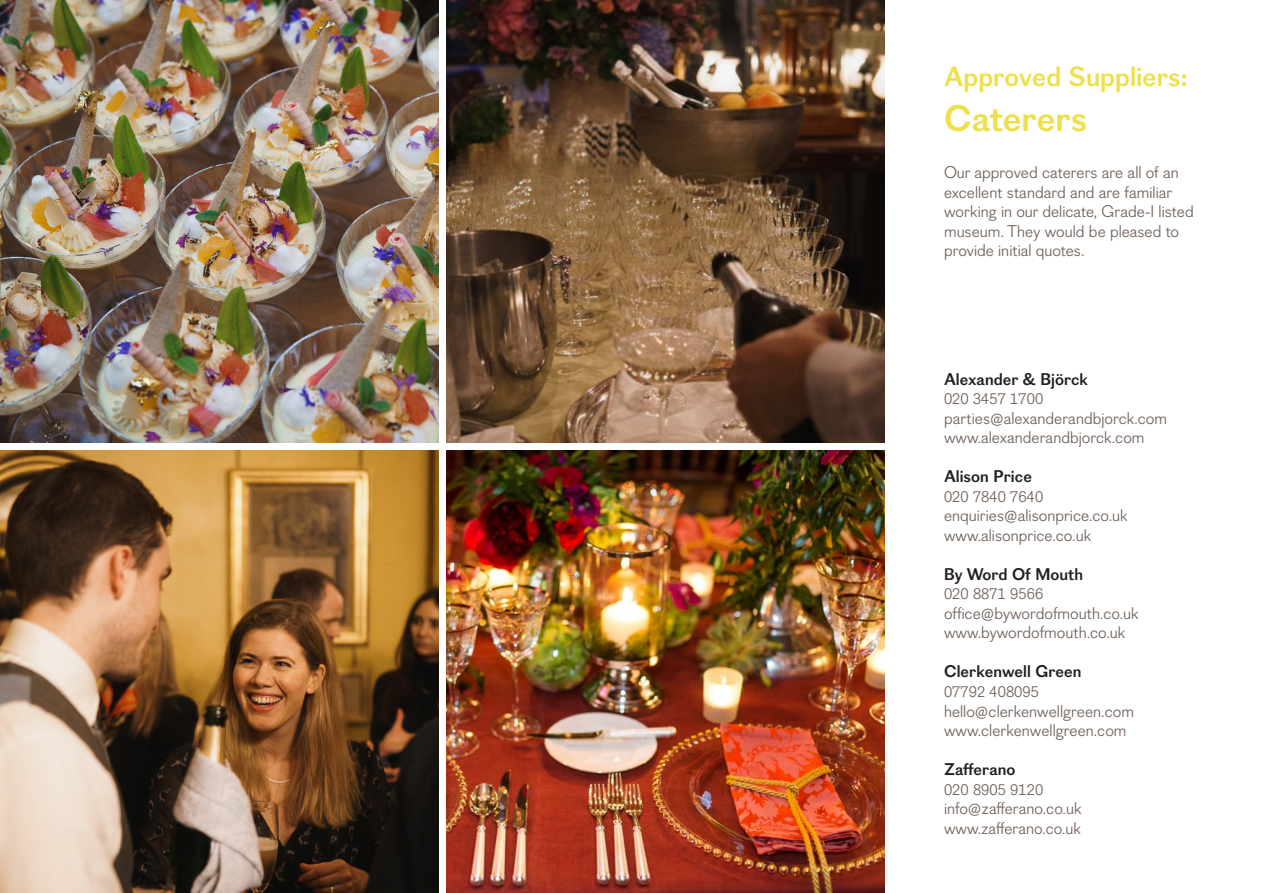
<style>
.page{position:relative;width:1263px;height:893px;background:#fff}
.page>*{position:absolute;margin:0;border:0;box-sizing:border-box;transform-origin:0 0}
.t1{font:700 36px "Figgins Sans";letter-spacing:-.01em;color:#ede04b}
.t2{font:700 27px "Figgins Sans";color:#ede04b}
.t3{font:16.5px/19.5px "Figgins Sans";color:#71635c}
.t4{font:700 16.5px "Figgins Sans";color:#231f20}
</style>
<div class="page">
<img style="left:0;top:451px;width:438px;height:442px">
<img style="left:0;top:0;width:438px;height:442px">
<img style="left:446px;top:451px;width:438px;height:442px">
<img style="left:446px;top:0;width:438px;height:442px">
<p class="t2" style="left:944px;top:61px;width:245px">Approved Suppliers:</p>
<p class="t1" style="left:944px;top:97px;width:145px">Caterers</p>
<p class="t3" style="left:944px;top:163px;width:251px">Our approved caterers are all of an excellent standard and are familiar working in our delicate, Grade-I listed museum. They would be pleased to provide initial quotes.</p>
<p class="t4" style="left:944px;top:369px;width:146px">Alexander &amp; Björck</p>
<p class="t3" style="left:944px;top:390px;width:101px">020 3457 1700</p>
<p class="t3" style="left:944px;top:409px;width:225px">parties@alexanderandbjorck.com</p>
<p class="t3" style="left:944px;top:429px;width:202px">www.alexanderandbjorck.com</p>
<p class="t4" style="left:944px;top:467px;width:89px">Alison Price</p>
<p class="t3" style="left:944px;top:487px;width:101px">020 7840 7640</p>
<p class="t3" style="left:944px;top:507px;width:185px">enquiries@alisonprice.co.uk</p>
<p class="t3" style="left:944px;top:526px;width:149px">www.alisonprice.co.uk</p>
<p class="t4" style="left:944px;top:564px;width:141px">By Word Of Mouth</p>
<p class="t3" style="left:944px;top:585px;width:101px">020 8871 9566</p>
<p class="t3" style="left:944px;top:604px;width:196px">office@bywordofmouth.co.uk</p>
<p class="t3" style="left:944px;top:624px;width:183px">www.bywordofmouth.co.uk</p>
<p class="t4" style="left:944px;top:662px;width:139px">Clerkenwell Green</p>
<p class="t3" style="left:944px;top:682px;width:97px">07792 408095</p>
<p class="t3" style="left:944px;top:702px;width:191px">hello@clerkenwellgreen.com</p>
<p class="t3" style="left:944px;top:721px;width:184px">www.clerkenwellgreen.com</p>
<p class="t4" style="left:944px;top:759px;width:73px">Zafferano</p>
<p class="t3" style="left:944px;top:780px;width:101px">020 8905 9120</p>
<p class="t3" style="left:944px;top:799px;width:139px">info@zafferano.co.uk</p>
<p class="t3" style="left:944px;top:819px;width:139px">www.zafferano.co.uk</p>
</div>
